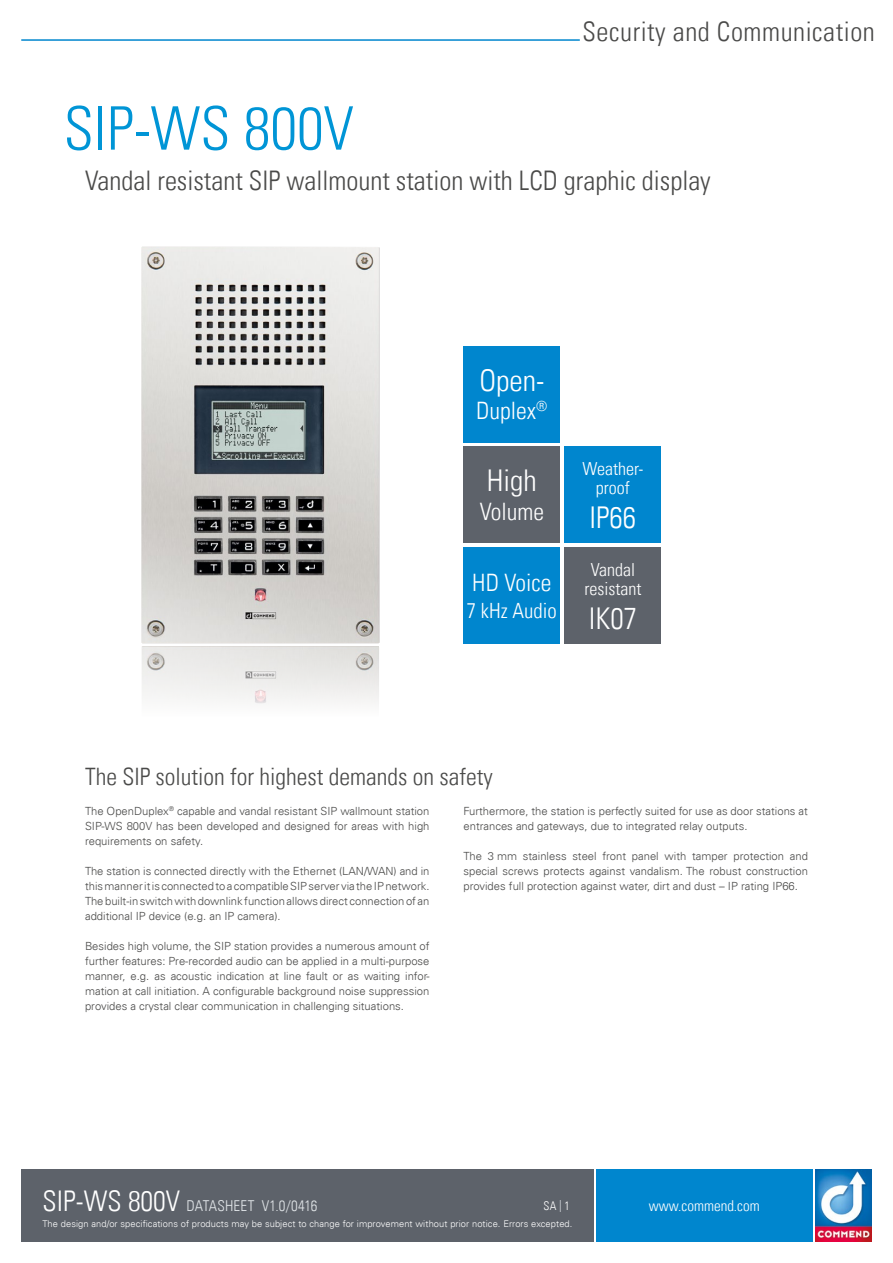
<style>
.page{position:relative;width:893px;height:1263px;background:#fff}
.page>*{position:absolute;margin:0;border:0;box-sizing:border-box;transform-origin:0 0}
.t1{font:60px "Univers Com 47 Light Cond";color:#0095d6}
.t2{font:30px "Univers Com 47 Light Cond";color:#fff}
.t3{font:27px "Univers Com 47 Light Cond";color:#4a4a49}
.t4{font:27px "Univers Com 47 Light Cond";letter-spacing:.02em;color:#4a4a49}
.t5{font:24px "Univers Com 47 Light Cond";color:#4a4a49}
.t6{font:24px "Univers Com 47 Light Cond";color:#fff}
.t7{font:21px "Univers Com 47 Light Cond";color:#fff}
.t8{font:18px/18.8px "Univers Com 47 Light Cond";color:#fff;text-align:center}
.t9{font:15px "Univers Com 47 Light Cond";letter-spacing:.005em;color:#e0e4e7}
.t10{font:15px "Univers Com 47 Light Cond";color:#fff}
.t11{font:12px "Univers Com 47 Light Cond";color:#fff}
.t12{font:300 11.25px/15px "Univers Com 45";color:#4a4a49;text-align:justify}
.t13{font:300 9.3px "Univers Com 45";letter-spacing:.01em;color:#fff}
.s1{font-size:28.5px;color:#fff}
.s2{color:#e0e4e7}
</style>
<div class="page">
<img style="left:815px;top:1169px;width:57px;height:73px">
<img style="left:141px;top:247px;width:238px;height:396px">
<img style="left:142px;top:646px;width:237px;height:58px">
<div style="left:21px;top:1169px;width:573px;height:73px;background:#5d626a"></div>
<div style="left:596px;top:1169px;width:216px;height:73px;background:#0086ce"></div>
<hr style="left:21px;top:39px;width:559px;height:2px;background:#0086ce">
<div style="left:463px;top:447px;width:97px;height:96px;background:#5d626a"></div>
<div style="left:463px;top:346px;width:97px;height:96px;background:#0086ce"></div>
<div style="left:463px;top:547px;width:97px;height:97px;background:#0086ce"></div>
<div style="left:564px;top:547px;width:97px;height:97px;background:#5d626a"></div>
<div style="left:564px;top:447px;width:97px;height:96px;background:#0086ce"></div>
<h1 class="t1" style="left:64px;top:92px;width:291px">SIP-WS 800V</h1>
<h3 class="t4" style="left:582px;top:15px;width:294px">Security and Communication</h3>
<h3 class="t3" style="left:85px;top:164px;width:627px">Vandal resistant SIP wallmount station with LCD graphic display</h3>
<h2 class="t2" style="left:479px;top:362px;width:66px">Open-</h2>
<h3 class="t6" style="left:476px;top:397px;width:73px">Duplex<sup>®</sup></h3>
<h2 class="t2" style="left:487px;top:463px;width:51px">High</h2>
<h3 class="t6" style="left:480px;top:497px;width:66px">Volume</h3>
<h3 class="t6" style="left:472px;top:568px;width:81px">HD Voice</h3>
<h3 class="t7" style="left:467px;top:598px;width:91px">7 kHz Audio</h3>
<h3 class="t8" style="left:582px;top:459px;width:62px">Weather&shy;proof</h3>
<h2 class="t2" style="left:590px;top:499px;width:48px">IP66</h2>
<h3 class="t8" style="left:584px;top:560px;width:58px">Vandal resistant</h3>
<h2 class="t2" style="left:589px;top:600px;width:50px">IK07</h2>
<h3 class="t5" style="left:85px;top:762px;width:409px">The SIP solution for highest demands on safety</h3>
<p class="t12" style="left:85px;top:803px;width:346px">The OpenDuplex<sup>®</sup> capable and vandal resistant SIP wallmount station SIP-WS 800V has been developed and designed for areas with high requirements on safety.</p>
<p class="t12" style="left:85px;top:863px;width:346px">The station is connected directly with the Ethernet (LAN/WAN) and in this manner it is connected to a compatible SIP server via the IP network.<br>The built-in switch with downlink function allows direct connection of an additional IP device (e.g. an IP camera).</p>
<p class="t12" style="left:85px;top:938px;width:346px">Besides high volume, the SIP station provides a numerous amount of further features: Pre-recorded audio can be applied in a multi-purpose manner, e.g. as acoustic indication at line fault or as waiting infor&shy;mation at call initiation. A configurable background noise suppression provides a crystal clear communication in challenging situations.</p>
<p class="t12" style="left:463px;top:803px;width:346px">Furthermore, the station is perfectly suited for use as door stations at entrances and gateways, due to integrated relay outputs.</p>
<p class="t12" style="left:463px;top:848px;width:346px">The 3 mm stainless steel front panel with tamper protection and special screws protects against vandalism. The robust construction provides full protection against water, dirt and dust – IP rating IP66.</p>
<h3 class="t9" style="left:43px;top:1197px;width:276px"><span class="s1">SIP-WS 800V</span> DATASHEET V1.0/0416</h3>
<p class="t11" style="left:543px;top:1198px;width:28px">SA <span class="s2">|</span> 1</p>
<p class="t13" style="left:43px;top:1218px;width:531px">The design and/or specifications of products may be subject to change for improvement without prior notice. Errors excepted.</p>
<h3 class="t10" style="left:649px;top:1197px;width:112px">www.commend.com</h3>
</div>
